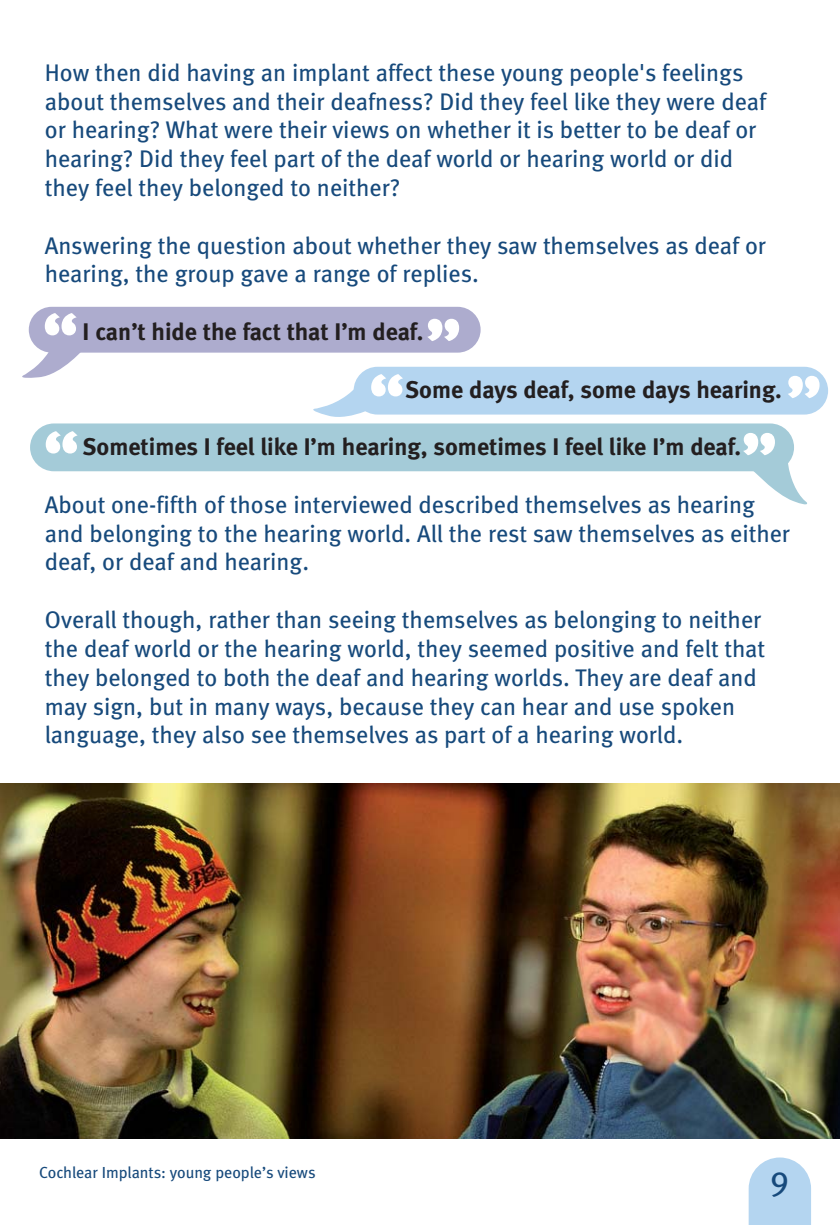
<style>
.page{position:relative;width:840px;height:1225px;background:#fff}
.page>*{position:absolute;margin:0;border:0;box-sizing:border-box;transform-origin:0 0}
.t1{font:900 68px "Meta";color:#fff}
.t2{font:34px "Meta";color:#174a7c}
.t3{font:24px/28.8px "Meta";color:#174a7c}
.t4{font:700 24px "Meta";color:#231f20}
.t5{font:16px "Meta";color:#174a7c}
</style>
<div class="page">
<svg style="left:313px;top:390px;width:70px;height:27px"></svg>
<svg style="left:22px;top:327px;width:58px;height:51px"></svg>
<div style="left:30px;top:423px;width:763px;height:48px;background:#a4cbd8;border-radius:24px"></div>
<div style="left:353px;top:367px;width:474px;height:47px;background:#b4d5f0;border-radius:24px"></div>
<div style="left:29px;top:307px;width:451px;height:46px;background:#adacce;border-radius:23px"></div>
<svg style="left:748px;top:1157px;width:62px;height:68px;background:#bcd9f1"></svg>
<img style="left:0;top:783px;width:839px;height:355px">
<svg style="left:750px;top:454px;width:57px;height:51px"></svg>
<p class="t3" style="left:45px;top:60px;width:722px">How then did having an implant affect these young people's feelings about themselves and their deafness? Did they feel like they were deaf or hearing? What were their views on whether it is better to be deaf or hearing? Did they feel part of the deaf world or hearing world or did they feel they belonged to neither?</p>
<p class="t3" style="left:45px;top:232px;width:722px">Answering the question about whether they saw themselves as deaf or hearing, the group gave a range of replies.</p>
<p class="t4" style="left:83px;top:323px;width:342px">I can’t hide the fact that I’m deaf.</p>
<p class="t4" style="left:405px;top:380px;width:378px">Some days deaf, some days hearing.</p>
<p class="t4" style="left:83px;top:438px;width:659px">Sometimes I feel like I’m hearing, sometimes I feel like I’m deaf.</p>
<p class="t3" style="left:45px;top:492px;width:746px">About one-fifth of those interviewed described themselves as hearing and belonging to the hearing world. All the rest saw themselves as either deaf, or deaf and hearing.</p>
<p class="t3" style="left:45px;top:607px;width:721px">Overall though, rather than seeing themselves as belonging to neither the deaf world or the hearing world, they seemed positive and felt that they belonged to both the deaf and hearing worlds. They are deaf and may sign, but in many ways, because they can hear and use spoken language, they also see themselves as part of a hearing world.</p>
<h1 class="t1" style="left:43px;top:314px;width:36px">“</h1>
<h1 class="t1" style="left:426px;top:319px;width:36px">”</h1>
<h1 class="t1" style="left:369px;top:375px;width:36px">“</h1>
<h1 class="t1" style="left:786px;top:376px;width:36px">”</h1>
<h1 class="t1" style="left:44px;top:432px;width:36px">“</h1>
<h1 class="t1" style="left:741px;top:433px;width:36px">”</h1>
<p class="t5" style="left:39px;top:1167px;width:278px">Cochlear Implants: young people’s views</p>
<h2 class="t2" style="left:770px;top:1165px;width:20px">9</h2>
</div>
